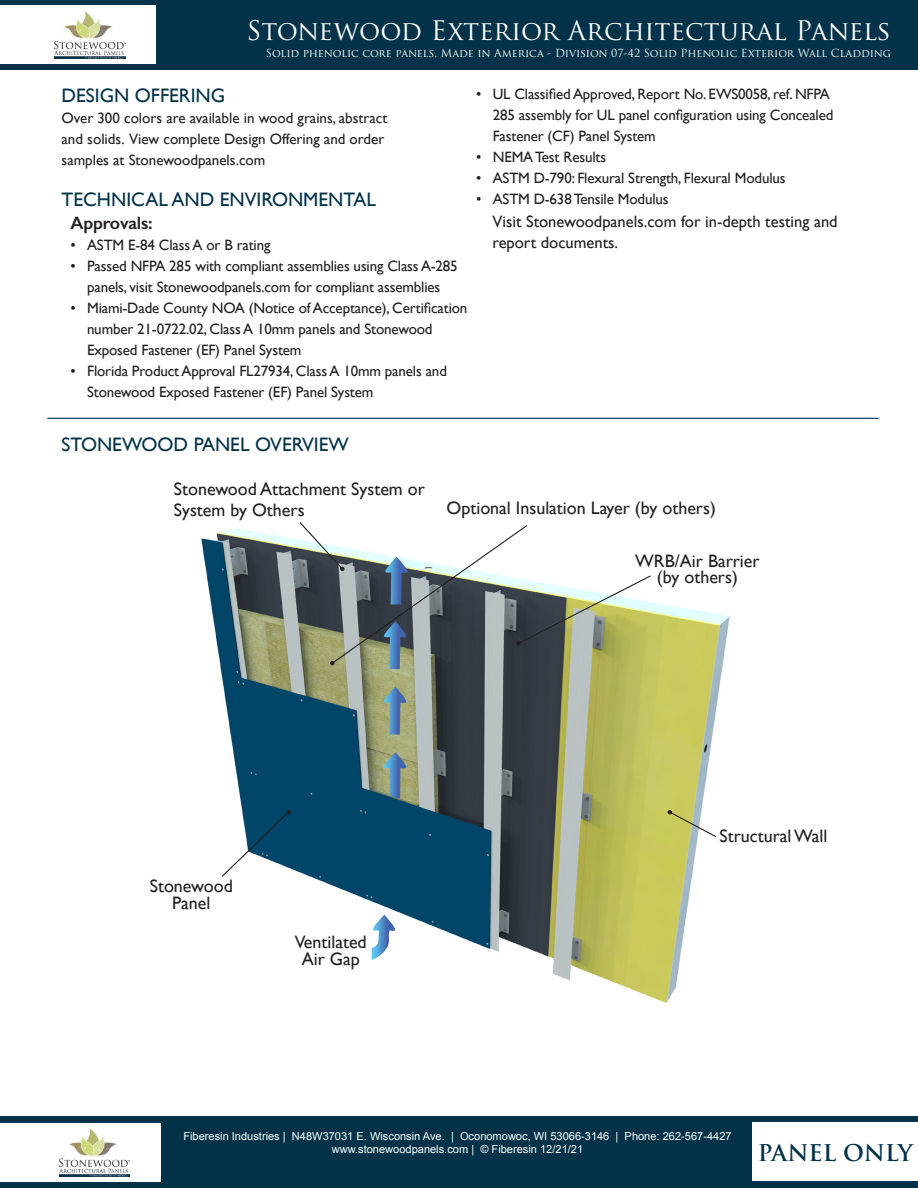
<style>
.page{position:relative;width:918px;height:1188px;background:#fff}
.page>*{position:absolute;margin:0;border:0;box-sizing:border-box;transform-origin:0 0}
.t1{font:26.25px "Trajan Pro";color:#fff}
.t2{font:700 22.5px "Trajan Pro";color:#033249}
.t3{font:19.5px "Gill Sans";color:#033249}
.Paragraph_Style_1{font:18px/16.5px "Gill Sans";color:#231f20;text-align:center}
.t4{font:600 18px "Gill Sans";letter-spacing:-.01em;color:#231f20}
.t5{font:16.5px/21px "Gill Sans";color:#231f20}
.t6{font:15px/21px "Gill Sans";letter-spacing:-.01em;color:#231f20}
.t7{font:11.1px/13.4px "Arial";color:#fff;text-align:center}
.t8{font:10.8px "Trajan Pro";letter-spacing:-.005em;color:#fff}
</style>
<div class="page">
<div style="left:0;top:1116px;width:918px;height:72px;background:#033249"></div>
<div style="left:0;top:1123px;width:161px;height:59px;background:#fff"></div>
<div style="left:753px;top:1123px;width:165px;height:58px;background:#fff"></div>
<img style="left:59px;top:1128px;width:71px;height:49px">
<div style="left:0;top:0;width:918px;height:69px;background:#033249"></div>
<hr style="left:47px;top:418px;width:832px;height:1px;background:#033249">
<div style="left:0;top:5px;width:156px;height:59px;background:#fff"></div>
<img style="left:55px;top:11px;width:70px;height:48px">
<img style="left:201px;top:528px;width:529px;height:475px">
<svg style="left:221px;top:810px;width:70px;height:68px"></svg>
<svg style="left:668px;top:810px;width:49px;height:28px"></svg>
<svg style="left:382px;top:687px;width:27px;height:48px"></svg>
<svg style="left:382px;top:752px;width:27px;height:47px"></svg>
<svg style="left:298px;top:522px;width:354px;height:147px"></svg>
<svg style="left:371px;top:915px;width:27px;height:45px"></svg>
<p class="t1" style="left:246px;top:14px;width:646px">Stonewood Exterior Architectural Panels</p>
<p class="t8" style="left:266px;top:46px;width:627px">Solid phenolic core panels, Made in America - Division 07-42 Solid Phenolic Exterior Wall Cladding</p>
<p class="t3" style="left:62px;top:84px;width:165px">DESIGN OFFERING</p>
<p class="t6" style="left:62px;top:107px;width:327px">Over 300 colors are available in wood grains, abstract and solids. View complete Design Offering and order samples at Stonewoodpanels.com</p>
<p class="t3" style="left:62px;top:188px;width:316px">TECHNICAL AND ENVIRONMENTAL</p>
<p class="t4" style="left:71px;top:212px;width:84px">Approvals:</p>
<p class="t6" style="left:71px;top:234px;width:201px">• ASTM E-84 Class A or B rating</p>
<p class="t6" style="left:71px;top:255px;width:389px;text-align:center">• Passed NFPA 285 with compliant assemblies using Class A-285 panels, visit Stonewoodpanels.com for compliant assemblies</p>
<p class="t6" style="left:87px;top:297px;width:382px;text-indent:-16px">• Miami-Dade County NOA (Notice of Acceptance), Certification number 21-0722.02, Class A 10mm panels and Stonewood<br>Exposed Fastener (EF) Panel System</p>
<p class="t6" style="left:87px;top:360px;width:361px;text-indent:-16px">• Florida Product Approval FL27934, Class A 10mm panels and<br>Stonewood Exposed Fastener (EF) Panel System</p>
<p class="t6" style="left:493px;top:83px;width:342px;text-indent:-16px">• UL Classified Approved, Report No. EWS0058, ref. NFPA<br>285 assembly for UL panel configuration using Concealed<br>Fastener (CF) Panel System</p>
<p class="t6" style="left:476px;top:146px;width:131px">• NEMA Test Results</p>
<p class="t6" style="left:476px;top:167px;width:311px">• ASTM D-790: Flexural Strength, Flexural Modulus</p>
<p class="t6" style="left:476px;top:188px;width:194px">• ASTM D-638 Tensile Modulus</p>
<p class="t5" style="left:493px;top:211px;width:347px">Visit Stonewoodpanels.com for in-depth testing and report documents.</p>
<p class="t3" style="left:62px;top:433px;width:289px">STONEWOOD PANEL OVERVIEW</p>
<p class="Paragraph_Style_1" style="left:174px;top:478px;width:253px;line-height:21px;text-align:left">Stonewood Attachment System or<br>System by Others</p>
<p class="Paragraph_Style_1" style="left:447px;top:499px;width:271px">Optional Insulation Layer (by others)</p>
<p class="Paragraph_Style_1" style="left:635px;top:552px;width:126px">WRB/Air Barrier (by others)</p>
<p class="Paragraph_Style_1" style="left:150px;top:878px;width:85px">Stonewood</p>
<p class="Paragraph_Style_1" style="left:172px;top:894px;width:40px">Panel</p>
<p class="Paragraph_Style_1" style="left:295px;top:934px;width:74px">Ventilated</p>
<p class="Paragraph_Style_1" style="left:302px;top:950px;width:59px">Air Gap</p>
<p class="Paragraph_Style_1" style="left:719px;top:828px;width:109px">Structural Wall</p>
<p class="t7" style="left:183px;top:1130px;width:550px">Fiberesin Industries | N48W37031 E. Wisconsin Ave. | Oconomowoc, WI 53066-3146 | Phone: 262-567-4427 www.stonewoodpanels.com | © Fiberesin 12/21/21</p>
<h2 class="t2" style="left:758px;top:1138px;width:156px">PANEL ONLY</h2>
</div>
